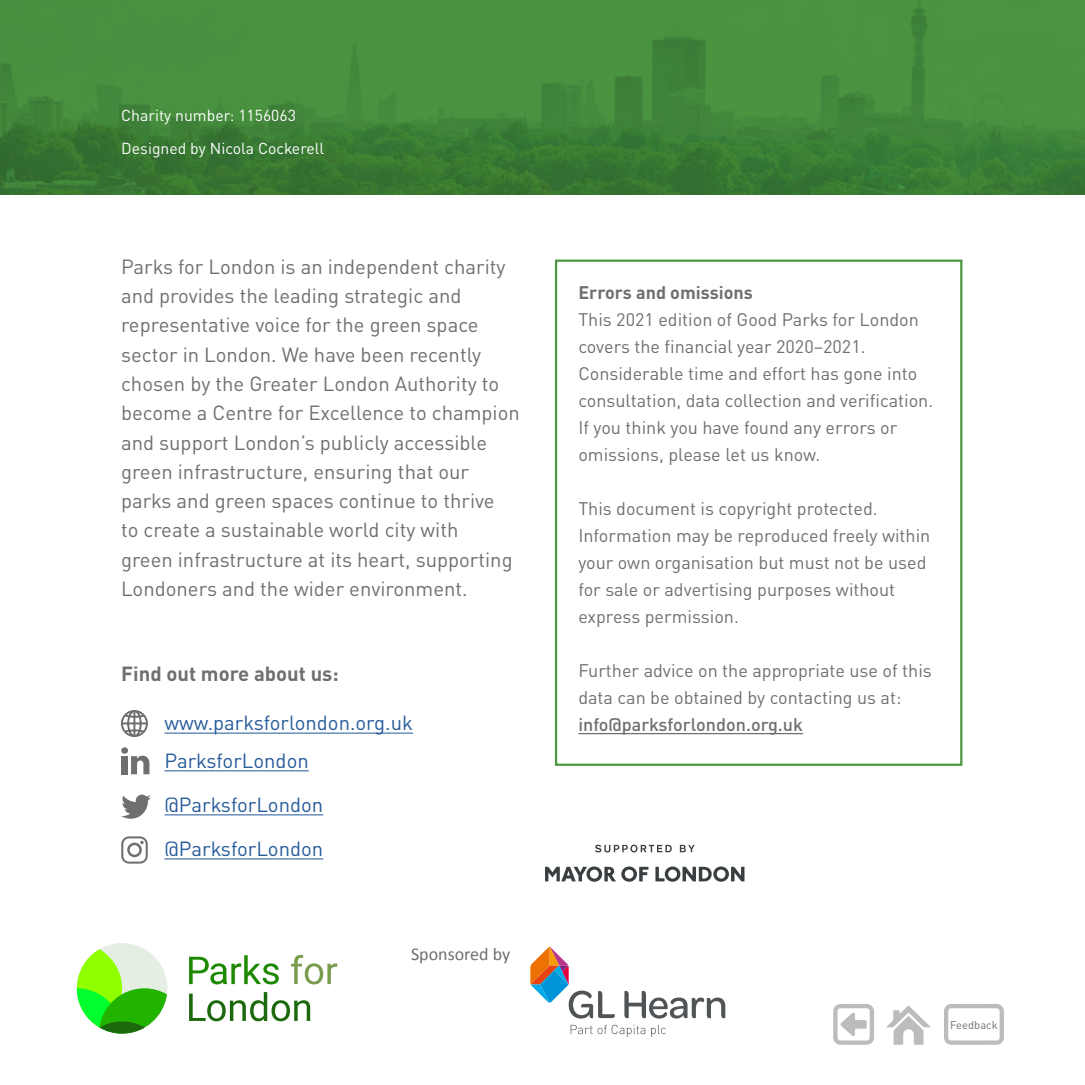
<style>
.page{position:relative;width:1085px;height:1085px;background:#fff}
.page>*{position:absolute;margin:0;border:0;box-sizing:border-box;transform-origin:0 0}
.t1{font:20.25px/29.2px "DINOT";color:#706f6f}
.t2{font:20.25px "DINOT";color:#275b9b}
.t3{font:700 20.25px "DINOT";color:#706f6f}
.t4{font:18px/27px "DINOT";color:#706f6f}
.t5{font:500 18px "DINOT";color:#706f6f}
.t6{font:700 18px "DINOT";color:#706f6f}
.t7{font:18px "Calibri";color:#706f6f}
.t8{font:15.75px "DINOT";color:#fff}
.t9{font:11.25px "DINOT";color:#706f6f}
</style>
<div class="page">
<svg style="left:886px;top:1005px;width:44px;height:39px"></svg>
<svg style="left:833px;top:1004px;width:40px;height:40px"></svg>
<hr style="left:164px;top:814px;width:159px;height:1px;background:#275b9b">
<svg style="left:121px;top:794px;width:30px;height:24px"></svg>
<div style="left:555px;top:259px;width:407px;height:506px;background:#fff;border:2px solid #4e9742"></div>
<hr style="left:578px;top:732px;width:225px;height:2px;background:#706f6f">
<svg style="left:121px;top:836px;width:27px;height:27px"></svg>
<hr style="left:164px;top:858px;width:159px;height:1px;background:#275b9b">
<svg style="left:189px;top:955px;width:90px;height:29px"></svg>
<svg style="left:291px;top:954px;width:46px;height:30px"></svg>
<svg style="left:189px;top:992px;width:121px;height:29px"></svg>
<svg style="left:77px;top:942px;width:90px;height:91px"></svg>
<svg style="left:77px;top:949px;width:90px;height:84px"></svg>
<svg style="left:624px;top:991px;width:101px;height:27px"></svg>
<svg style="left:530px;top:946px;width:84px;height:72px"></svg>
<svg style="left:570px;top:1024px;width:75px;height:12px"></svg>
<svg style="left:651px;top:1024px;width:14px;height:12px"></svg>
<img style="left:0;top:0;width:1084px;height:195px">
<svg style="left:944px;top:1004px;width:59px;height:40px"></svg>
<svg style="left:121px;top:747px;width:28px;height:27px"></svg>
<hr style="left:164px;top:770px;width:145px;height:1px;background:#275b9b">
<svg style="left:545px;top:866px;width:103px;height:15px"></svg>
<svg style="left:655px;top:866px;width:89px;height:15px"></svg>
<svg style="left:595px;top:844px;width:76px;height:8px"></svg>
<svg style="left:679px;top:844px;width:15px;height:8px"></svg>
<hr style="left:164px;top:732px;width:249px;height:1px;background:#275b9b">
<svg style="left:121px;top:710px;width:27px;height:26px"></svg>
<p class="t8" style="left:121px;top:105px;width:176px">Charity number: 1156063</p>
<p class="t8" style="left:121px;top:139px;width:204px">Designed by Nicola Cockerell</p>
<p class="t1" style="left:121px;top:251px;width:400px">Parks for London is an independent charity and provides the leading strategic and representative voice for the green space sector in London. We have been recently chosen by the Greater London Authority to become a Centre for Excellence to champion and support London’s publicly accessible green infrastructure, ensuring that our parks and green spaces continue to thrive<br>to create a sustainable world city with<br>green infrastructure at its heart, supporting Londoners and the wider environment.</p>
<p class="t3" style="left:121px;top:660px;width:219px">Find out more about us:</p>
<p class="t2" style="left:164px;top:710px;width:250px">www.parksforlondon.org.uk</p>
<p class="t2" style="left:164px;top:748px;width:146px">ParksforLondon</p>
<p class="t2" style="left:164px;top:792px;width:160px">@ParksforLondon</p>
<p class="t2" style="left:164px;top:836px;width:160px">@ParksforLondon</p>
<p class="t7" style="left:411px;top:942px;width:101px">Sponsored by</p>
<p class="t6" style="left:578px;top:280px;width:176px">Errors and omissions</p>
<p class="t4" style="left:578px;top:305px;width:356px">This 2021 edition of Good Parks for London covers the financial year 2020–2021.<br>Considerable time and effort has gone into consultation, data collection and verification.<br>If you think you have found any errors or omissions, please let us know.</p>
<p class="t4" style="left:578px;top:494px;width:353px">This document is copyright protected.<br>Information may be reproduced freely within your own organisation but must not be used for sale or advertising purposes without express permission.</p>
<p class="t4" style="left:578px;top:656px;width:355px">Further advice on the appropriate use of this data can be obtained by contacting us at:</p>
<p class="t5" style="left:578px;top:713px;width:226px">info@parksforlondon.org.uk</p>
<p class="t9" style="left:949px;top:1017px;width:49px">Feedback</p>
</div>
